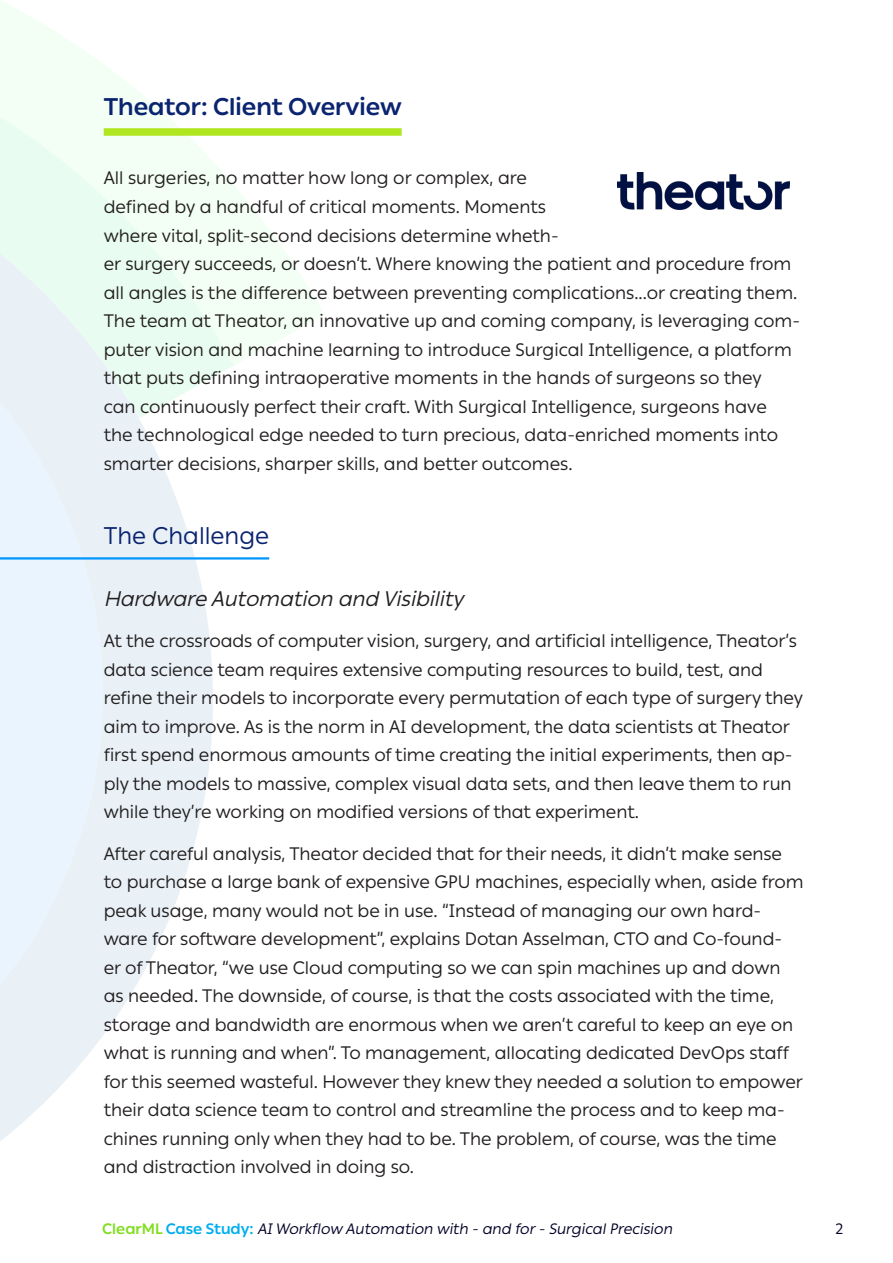
<style>
.page{position:relative;width:893px;height:1263px;background:#fff}
.page>*{position:absolute;margin:0;border:0;box-sizing:border-box;transform-origin:0 0}
.Title_-_Green_Underl{font:700 24px "Ping L";color:#0a2470}
.Title_-_Blue_Underli{font:24px "Ping L";color:#0a2470}
.Text{font:italic 21px "Ping L";color:#231f20}
.Text-2{font:18px/28.5px "Ping L";letter-spacing:-.005em;color:#231f20}
.t1{font:italic 15px "Ping L";color:#010027}
.t2{font:15px "Ping L";color:#010027}
.s1{font-weight:700;font-style:normal;color:#82de21}
.s2{font-weight:700;font-style:normal;color:#00aeef}
</style>
<div class="page">
<svg style="left:0;top:1px;width:324px;height:364px"></svg>
<svg style="left:0;top:117px;width:234px;height:249px;fill:#f3fff4"></svg>
<svg style="left:0;top:254px;width:232px;height:887px;fill:#e9f4f7"></svg>
<div style="left:104px;top:128px;width:298px;height:8px;background:#b0e61f"></div>
<hr style="left:0;top:557px;width:269px;height:2px;background:#0096ff">
<img style="left:617px;top:172px;width:173px;height:38px">
<p class="Title_-_Green_Underl" style="left:104px;top:88px;width:299px">Theator: Client Overview</p>
<p class="Text-2" style="left:104px;top:163px;width:698px">All surgeries, no matter how long or complex, are<br>defined by a handful of critical moments. Moments<br>where vital, split-second decisions determine wheth-<br>er surgery succeeds, or doesn’t. Where knowing the patient and procedure from all angles is the difference between preventing complications...or creating them.<br>The team at Theator, an innovative up and coming company, is leveraging com&shy;puter vision and machine learning to introduce Surgical Intelligence, a platform that puts defining intraoperative moments in the hands of surgeons so they<br>can continuously perfect their craft. With Surgical Intelligence, surgeons have the technological edge needed to turn precious, data-enriched moments into smarter decisions, sharper skills, and better outcomes.</p>
<p class="Title_-_Blue_Underli" style="left:104px;top:517px;width:167px">The Challenge</p>
<p class="Text" style="left:104px;top:583px;width:367px">Hardware Automation and Visibility</p>
<p class="Text-2" style="left:104px;top:626px;width:701px">At the crossroads of computer vision, surgery, and artificial intelligence, Theator’s data science team requires extensive computing resources to build, test, and refine their models to incorporate every permutation of each type of surgery they aim to improve. As is the norm in AI development, the data scientists at Theator first spend enormous amounts of time creating the initial experiments, then ap&shy;ply the models to massive, complex visual data sets, and then leave them to run while they’re working on modified versions of that experiment.</p>
<p class="Text-2" style="left:104px;top:838px;width:701px">After careful analysis, Theator decided that for their needs, it didn’t make sense to purchase a large bank of expensive GPU machines, especially when, aside from peak usage, many would not be in use. “Instead of managing our own hard&shy;ware for software development”, explains Dotan Asselman, CTO and Co-found&shy;er of Theator, “we use Cloud computing so we can spin machines up and down as needed. The downside, of course, is that the costs associated with the time, storage and bandwidth are enormous when we aren’t careful to keep an eye on what is running and when”. To management, allocating dedicated DevOps staff for this seemed wasteful. However they knew they needed a solution to empower their data science team to control and streamline the process and to keep ma&shy;chines running only when they had to be. The problem, of course, was the time and distraction involved in doing so.</p>
<p class="t1" style="left:102px;top:1217px;width:575px"><span class="s1">C l e a r M L</span> <span class="s2">Ca s e St u d y :</span> AIWorkflow Automation with - and for- SurgicalPrecision</p>
<p class="t2" style="left:835px;top:1217px;width:9px">2</p>
</div>
